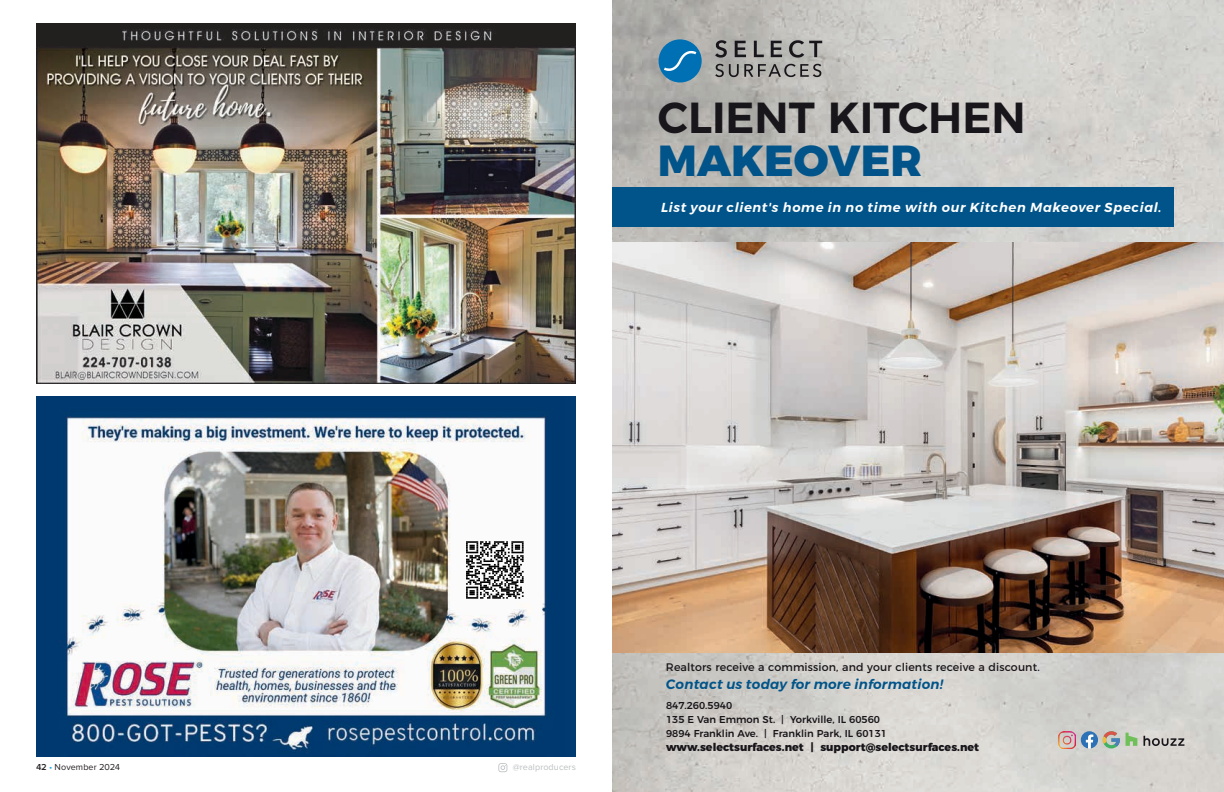
<style>
.page{position:relative;width:1224px;height:792px;background:#fff}
.page>*{position:absolute;margin:0;border:0;box-sizing:border-box;transform-origin:0 0}
.t1{font:600 43.4px "Montserrat";color:#19161b}
.t2{font:800 43.4px "Montserrat";color:#005489}
.t3{font:italic 600 13.5px "Montserrat";letter-spacing:.015em;color:#005489}
.t4{font:italic 600 13px "Montserrat";letter-spacing:.05em;color:#fff}
.t5{font:11px "Montserrat";letter-spacing:.015em;color:#19161b}
.t6{font:800 11px "Montserrat";color:#19161b}
.t7{font:500 10px/14px "Montserrat";color:#19161b}
.t8{font:9px "Proxima Nova";letter-spacing:.005em;color:#231f20}
.t9{font:9px "Proxima Nova";letter-spacing:.01em;color:#bcbec0}
.s1{font-weight:600}
.s2{color:#19a8e0}
</style>
<div class="page">
<svg style="left:498px;top:763px;width:9px;height:9px"></svg>
<img style="left:36px;top:396px;width:540px;height:360px">
<svg style="left:464px;top:540px;width:61px;height:59px"></svg>
<img style="left:612px;top:0;width:612px;height:792px">
<div style="left:612px;top:187px;width:561px;height:40px;background:#005489"></div>
<img style="left:612px;top:243px;width:612px;height:409px">
<svg style="left:1126px;top:733px;width:11px;height:13px"></svg>
<svg style="left:1143px;top:736px;width:41px;height:10px"></svg>
<svg style="left:1081px;top:731px;width:39px;height:17px"></svg>
<svg style="left:715px;top:40px;width:12px;height:18px"></svg>
<svg style="left:735px;top:41px;width:11px;height:16px"></svg>
<svg style="left:754px;top:41px;width:10px;height:16px"></svg>
<svg style="left:771px;top:41px;width:11px;height:16px"></svg>
<svg style="left:789px;top:40px;width:33px;height:18px"></svg>
<svg style="left:715px;top:64px;width:106px;height:13px"></svg>
<div style="left:659px;top:39px;width:43px;height:44px;background:#0070b5;border-radius:50%"></div>
<svg style="left:664px;top:51px;width:32px;height:20px"></svg>
<img style="left:1058px;top:731px;width:17px;height:17px">
<img style="left:36px;top:24px;width:540px;height:360px">
<h1 class="t1" style="left:658px;top:82px;width:369px">CLIENT KITCHEN</h1>
<h1 class="t2" style="left:658px;top:124px;width:266px">MAKEOVER</h1>
<h3 class="t4" style="left:661px;top:197px;width:502px">List your client's home in no time with our Kitchen Makeover Special.</h3>
<p class="t8" style="left:36px;top:762px;width:86px"><span class="s1">42</span> <span class="s2">•</span> November 2024</p>
<p class="t9" style="left:513px;top:762px;width:65px">@realproducers</p>
<p class="t5" style="left:666px;top:658px;width:375px">Realtors receive a commission, and your clients receive a discount.</p>
<h2 class="t3" style="left:666px;top:674px;width:279px">Contact us today for more information!</h2>
<p class="t7" style="left:666px;top:698px;width:223px">847.260.5940<br>135 E Van Emmon St. | Yorkville, IL 60560<br>9894 Franklin Ave. | Franklin Park, IL 60131</p>
<p class="t6" style="left:666px;top:738px;width:315px">www.selectsurfaces.net | support@selectsurfaces.net</p>
</div>
